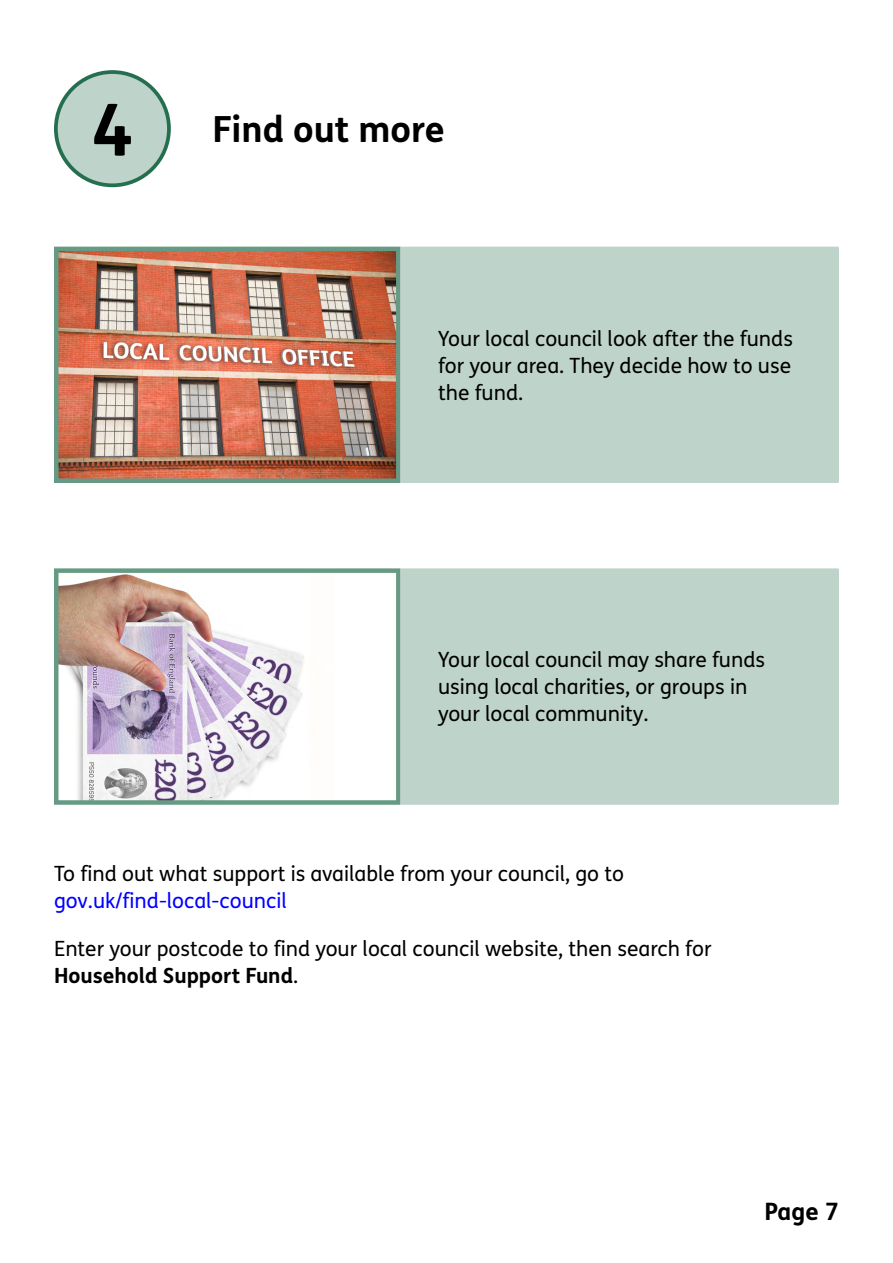
<style>
.page{position:relative;width:893px;height:1263px;background:#fff}
.page>*{position:absolute;margin:0;border:0;box-sizing:border-box;transform-origin:0 0}
.t1{font:700 72px "FS Me";color:#000}
.t2{font:700 36px "FS Me";color:#000}
.t3{font:700 24px "FS Me";color:#000}
.Paragraph{font:21px/27px "FS Me";color:#000}
.BulletSentence{font:21px/27px "FS Me";color:#000;text-align:justify}
.s1{color:#00f}
.s2{font-weight:700}
</style>
<div class="page">
<img style="left:59px;top:252px;width:337px;height:226px">
<div style="left:54px;top:247px;width:347px;height:236px;border:4px solid #679a85"></div>
<div style="left:401px;top:247px;width:438px;height:236px;background:#bed3ca"></div>
<img style="left:59px;top:574px;width:245px;height:226px">
<div style="left:54px;top:568px;width:347px;height:237px;border:4px solid #679a85"></div>
<div style="left:401px;top:568px;width:438px;height:237px;background:#bed3ca"></div>
<svg style="left:56px;top:72px;width:113px;height:113px"></svg>
<div style="left:54px;top:70px;width:117px;height:117px;border:4px solid #256e50;border-radius:50%"></div>
<h1 class="t1" style="left:91px;top:74px;width:44px">4</h1>
<h2 class="t2" style="left:213px;top:102px;width:234px">Find out more</h2>
<p class="BulletSentence" style="left:438px;top:324px;width:356px">Your local council look after the funds for your area. They decide how to use the fund.</p>
<p class="BulletSentence" style="left:438px;top:646px;width:329px;text-align:left">Your local council may share funds using local charities, or groups in your local community.</p>
<p class="Paragraph" style="left:54px;top:859px;width:572px">To find out what support is available from your council, go to <span class="s1">gov.uk/find-local-council</span></p>
<p class="Paragraph" style="left:54px;top:934px;width:659px">Enter your postcode to find your local council website, then search for<br><span class="s2">Household Support Fund</span>.</p>
<p class="t3" style="left:764px;top:1193px;width:76px">Page 7</p>
</div>
